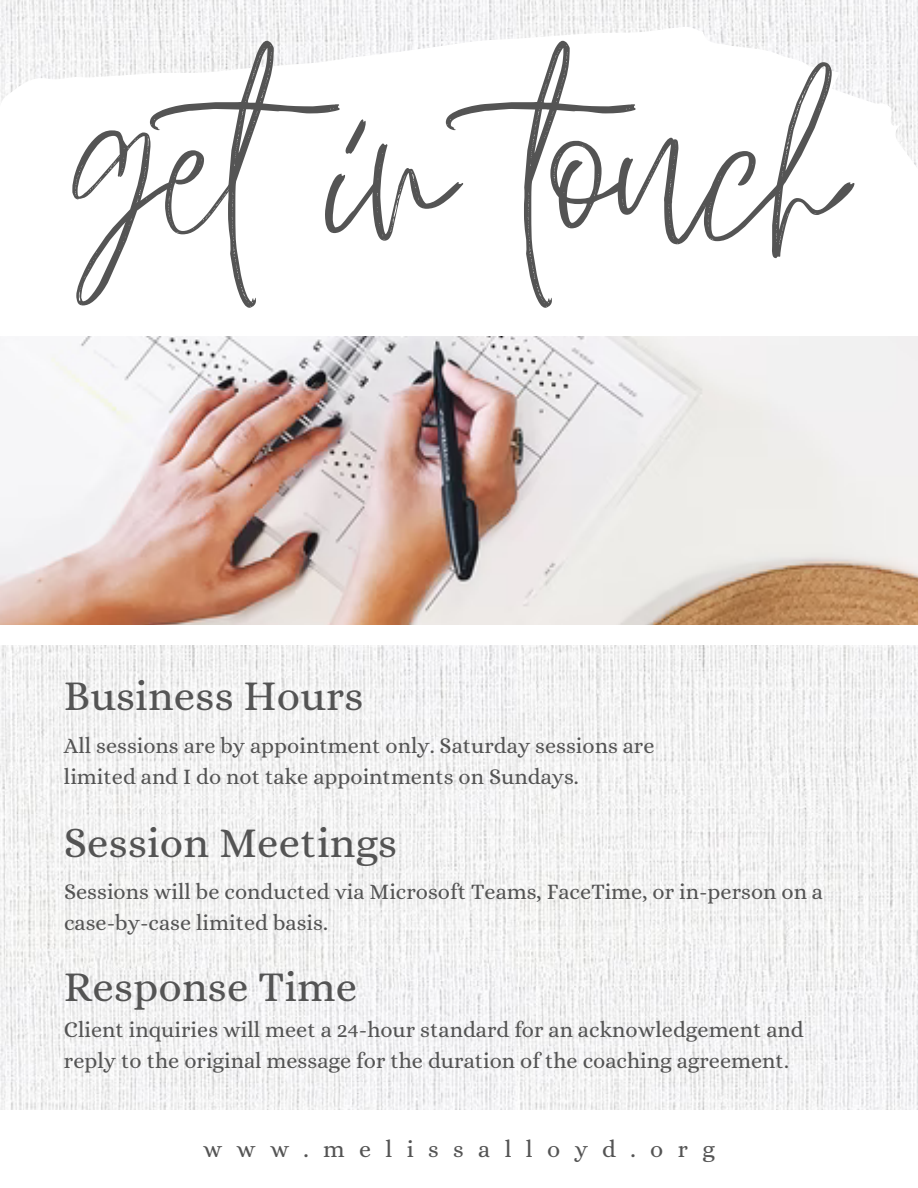
<style>
.page{position:relative;width:918px;height:1188px;background:#fff}
.page>*{position:absolute;margin:0;border:0;box-sizing:border-box;transform-origin:0 0}
.t1{font:261.3px "Shadow";color:#545454}
.t2{font:42.75px "Alice";letter-spacing:.005em;color:#545454}
.t3{font:24px "Alice";letter-spacing:.6em;color:#545454}
.t4{font:22.2px/30.5px "Alice";color:#545454}
</style>
<div class="page">
<img style="left:0;top:0;width:918px;height:1110px">
<svg style="left:0;top:26px;width:918px;height:145px"></svg>
<div style="left:0;top:171px;width:918px;height:474px;background:#fff"></div>
<img style="left:0;top:336px;width:918px;height:288px">
<p class="t1" style="left:71px;top:-43px;width:777px">getin touch</p>
<p class="t2" style="left:64px;top:671px;width:301px">Business Hours</p>
<p class="t4" style="left:64px;top:731px;width:592px">All sessions are by appointment only. Saturday sessions are limited and I do not take appointments on Sundays.</p>
<p class="t2" style="left:64px;top:818px;width:335px">Session Meetings</p>
<p class="t4" style="left:64px;top:876px;width:761px">Sessions will be conducted via Microsoft Teams, FaceTime, or in-person on a case-by-case limited basis.</p>
<p class="t2" style="left:64px;top:962px;width:295px">Response Time</p>
<p class="t4" style="left:64px;top:1015px;width:741px">Client inquiries will meet a 24-hour standard for an acknowledgement and reply to the original message for the duration of the coaching agreement.</p>
<p class="t3" style="left:203px;top:1135px;width:513px">www.melissalloyd.org</p>
</div>
